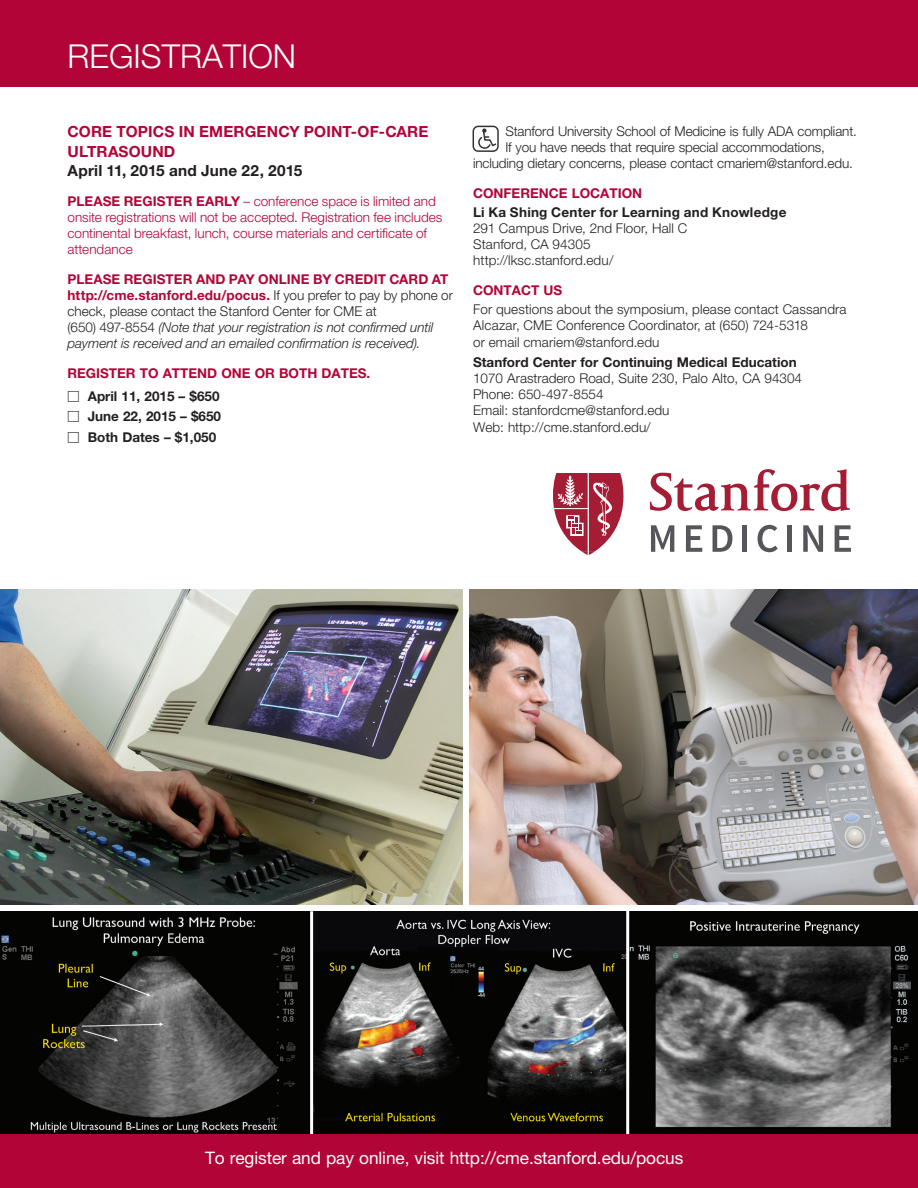
<style>
.page{position:relative;width:918px;height:1188px;background:#fff}
.page>*{position:absolute;margin:0;border:0;box-sizing:border-box;transform-origin:0 0}
.t1{font:300 33px "Helvetica Neue LT Std";color:#fff}
.t2{font:17.25px "Helvetica Neue LT Std";letter-spacing:-.005em;color:#fff}
.t3{font:700 15.3px/19.5px "Helvetica Neue LT Std";letter-spacing:.01em;color:#b30437}
.t4{font:700 15.3px "Helvetica Neue LT Std";letter-spacing:.015em;color:#231f20}
.t5{font:300 13.5px/16.2px "Helvetica Neue LT Std";color:#231f20}
.t6{font:italic 300 13.5px/16.2px "Helvetica Neue LT Std";color:#231f20}
.t7{font:300 13.5px/16.2px "Helvetica Neue LT Std";color:#b30437}
.t8{font:700 13.5px "Helvetica Neue LT Std";letter-spacing:.005em;color:#231f20}
.t9{font:700 13.5px "Helvetica Neue LT Std";color:#b30437}
.s1{font-weight:700}
.s2{font-weight:700;font-style:normal;color:#b30437}
.s3{font-style:normal}
.s4{font-family:"Universal Newswith Comm Pi";font-weight:400}
</style>
<div class="page">
<img style="left:0;top:911px;width:626px;height:224px">
<img style="left:629px;top:911px;width:289px;height:224px">
<div style="left:473px;top:126px;width:26px;height:26px;border:1px solid #323436;border-radius:5px"></div>
<svg style="left:478px;top:128px;width:20px;height:22px"></svg>
<div style="left:0;top:0;width:918px;height:86px;background:#b30437"></div>
<svg style="left:553px;top:473px;width:71px;height:82px"></svg>
<svg style="left:650px;top:469px;width:200px;height:42px"></svg>
<svg style="left:651px;top:525px;width:23px;height:27px"></svg>
<svg style="left:686px;top:525px;width:16px;height:27px"></svg>
<svg style="left:713px;top:525px;width:19px;height:27px"></svg>
<hr style="left:743px;top:525px;width:4px;height:27px;background:#55565a">
<svg style="left:758px;top:525px;width:20px;height:27px"></svg>
<div style="left:787px;top:525px;width:5px;height:27px;background:#55565a"></div>
<svg style="left:803px;top:525px;width:20px;height:27px"></svg>
<svg style="left:835px;top:525px;width:16px;height:27px"></svg>
<hr style="left:310px;top:911px;width:3px;height:231px;background:#fff">
<div style="left:0;top:1135px;width:918px;height:53px;background:#b30437"></div>
<img style="left:0;top:589px;width:462px;height:315px">
<img style="left:470px;top:589px;width:448px;height:315px">
<p class="t1" style="left:68px;top:36px;width:230px">REGISTRATION</p>
<p class="t3" style="left:68px;top:122px;width:363px">CORE TOPICS IN EMERGENCY POINT-OF-CARE<br>ULTRASOUND</p>
<p class="t4" style="left:68px;top:161px;width:236px">April 11, 2015 and June 22, 2015</p>
<p class="t7" style="left:68px;top:193px;width:376px"><span class="s1">PLEASE REGISTER EARLY</span> – conference space is limited and onsite registrations will not be accepted. Registration fee includes continental breakfast, lunch, course materials and certificate of attendance</p>
<p class="t6" style="left:68px;top:271px;width:387px"><span class="s2">PLEASE REGISTER AND PAY ONLINE BY CREDIT CARD AT http://cme.stanford.edu/pocus.</span> <span class="s3">If you prefer to pay by phone or check, please contact the Stanford Center for CME at<br>(650) 497-8554</span> (Note that your registration is not confirmed until payment is received and an emailed confirmation is received).</p>
<p class="t9" style="left:68px;top:365px;width:304px">REGISTER TO ATTEND ONE OR BOTH DATES.</p>
<p class="t8" style="left:68px;top:388px;width:154px"><span class="s4">M</span> April 11, 2015 – $650</p>
<p class="t8" style="left:68px;top:408px;width:155px"><span class="s4">M</span> June 22, 2015 – $650</p>
<p class="t8" style="left:68px;top:428px;width:150px"><span class="s4">M</span> Both Dates – $1,050</p>
<p class="t5" style="left:505px;top:123px;width:353px">Stanford University School of Medicine is fully ADA compliant.</p>
<p class="t5" style="left:505px;top:139px;width:321px">If you have needs that require special accommodations,</p>
<p class="t5" style="left:473px;top:155px;width:381px">including dietary concerns, please contact cmariem@stanford.edu.</p>
<p class="t9" style="left:473px;top:184px;width:171px">CONFERENCE LOCATION</p>
<p class="t8" style="left:473px;top:204px;width:315px">Li Ka Shing Center for Learning and Knowledge</p>
<p class="t5" style="left:473px;top:220px;width:216px">291 Campus Drive, 2nd Floor, Hall C</p>
<p class="t5" style="left:473px;top:236px;width:119px">Stanford, CA 94305</p>
<p class="t5" style="left:473px;top:252px;width:142px">http://lksc.stanford.edu/</p>
<p class="t9" style="left:473px;top:282px;width:91px">CONTACT US</p>
<p class="t5" style="left:473px;top:301px;width:375px">For questions about the symposium, please contact Cassandra<br>Alcazar, CME Conference Coordinator, at (650) 724-5318<br>or email cmariem@stanford.edu</p>
<p class="t5" style="left:473px;top:354px;width:330px"><span class="s1">Stanford Center for Continuing Medical Education </span>1070 Arastradero Road, Suite 230, Palo Alto, CA 94304<br>Phone: 650-497-8554<br>Email: stanfordcme@stanford.edu</p>
<p class="t5" style="left:473px;top:418px;width:179px">Web: http://cme.stanford.edu/</p>
<p class="t2" style="left:205px;top:1147px;width:480px">To register and pay online, visit http://cme.stanford.edu/pocus</p>
</div>
